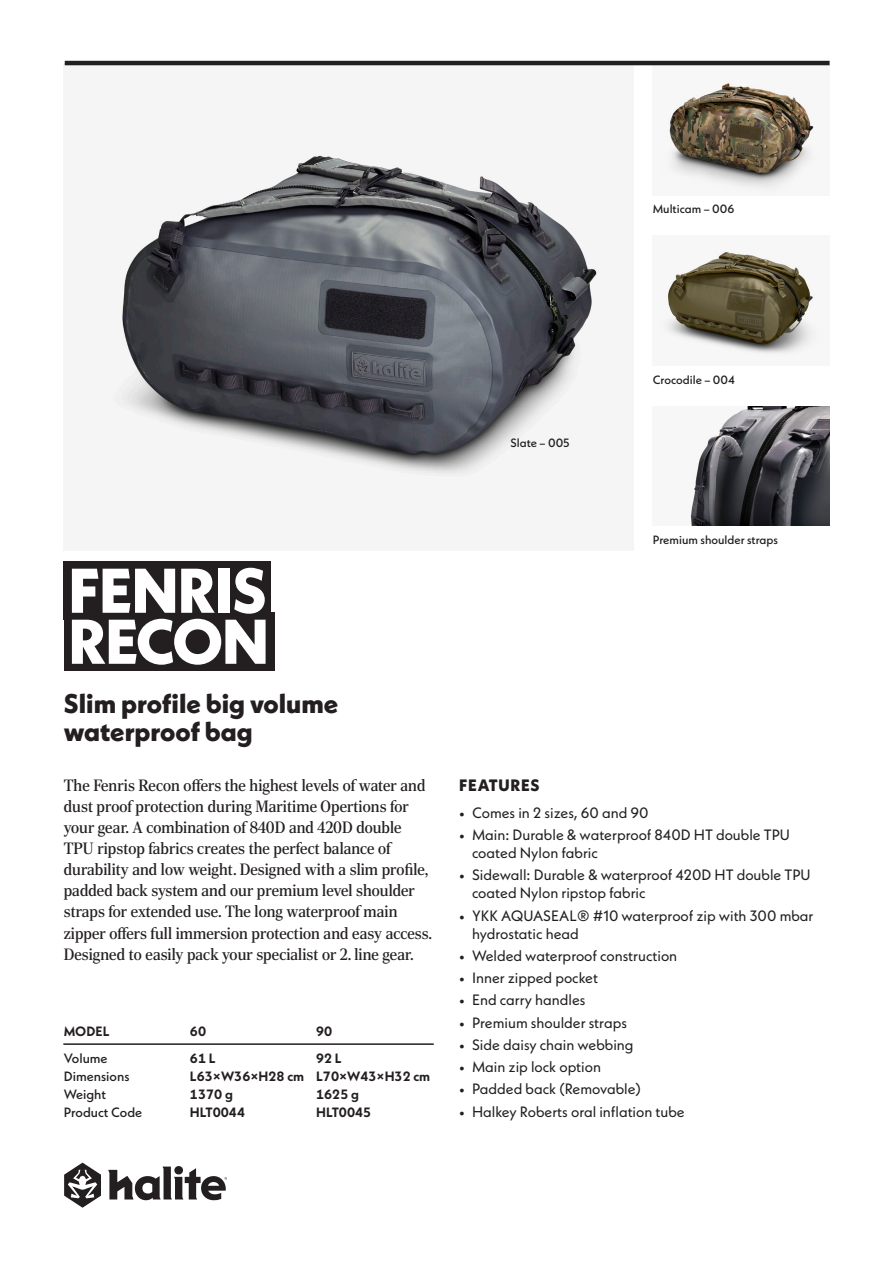
<style>
.page{position:relative;width:893px;height:1263px;background:#fff}
.page>*{position:absolute;margin:0;border:0;box-sizing:border-box;transform-origin:0 0}
.Product_Name_Title{font:800 63px/51px "Neue Kabel";letter-spacing:-.02em;color:#fff}
.Product_Ingress{font:800 27px/28.5px "Neue Kabel";color:#231f20}
.Product_Ingress-2{font:16.5px/21px "Rocky";letter-spacing:.005em;color:#231f20}
.Product_Ingress-3{font:800 16.5px "Neue Kabel";letter-spacing:.04em;color:#231f20}
.t1{font:15px/18px "Neue Kabel";color:#231f20}
.Tech_spec_2{font:700 13.5px "Neue Kabel";color:#231f20}
.Tech_spec_1{font:500 13.5px "Neue Kabel";color:#231f20}
.Tech_spec_1-2{font:700 13.5px "Neue Kabel";color:#231f20}
.Product_Ingress-4{font:500 12px "Neue Kabel";color:#231f20}
</style>
<div class="page">
<img style="left:64px;top:64px;width:570px;height:413px">
<img style="left:663px;top:251px;width:154px;height:104px">
<img style="left:653px;top:65px;width:177px;height:127px">
<img style="left:690px;top:406px;width:139px;height:120px">
<div style="left:64px;top:561px;width:207px;height:59px;background:#231f20"></div>
<div style="left:64px;top:612px;width:210px;height:59px;background:#231f20"></div>
<hr style="left:63px;top:1043px;width:371px;height:2px;background:#231f20">
<hr style="left:65px;top:61px;width:765px;height:4px;background:#231f20">
<svg style="left:64px;top:1162px;width:37px;height:46px"></svg>
<svg style="left:108px;top:1166px;width:119px;height:34px"></svg>
<p class="Product_Ingress-4" style="left:653px;top:201px;width:83px">Multicam – 006</p>
<p class="Product_Name_Title" style="left:68px;top:565px;width:202px">FENRIS<br>RECON</p>
<p class="Product_Ingress" style="left:64px;top:689px;width:276px">Slim profile big volume waterproof bag</p>
<p class="Product_Ingress-4" style="left:510px;top:435px;width:61px">Slate – 005</p>
<p class="Product_Ingress-4" style="left:653px;top:372px;width:84px">Crocodile – 004</p>
<p class="Product_Ingress-4" style="left:653px;top:533px;width:127px">Premium shoulder straps</p>
<p class="Product_Ingress-2" style="left:64px;top:775px;width:370px">The Fenris Recon offers the highest levels of water and dust proof protection during Maritime Opertions for your gear. A combination of 840D and 420D double TPU ripstop fabrics creates the perfect balance of durability and low weight. Designed with a slim profile, padded back system and our premium level shoulder straps for extended use. The long waterproof main zipper offers full immersion protection and easy access.<br>Designed to easily pack your specialist or 2. line gear.</p>
<p class="Product_Ingress-3" style="left:459px;top:775px;width:82px">FEATURES</p>
<p class="t1" style="left:459px;top:803px;width:191px">• Comes in 2 sizes, 60 and 90</p>
<p class="t1" style="left:472px;top:825px;width:320px;text-indent:-13px">• Main: Durable &amp; waterproof 840D HT double TPU coated Nylon fabric</p>
<p class="t1" style="left:472px;top:866px;width:340px;text-indent:-13px">• Sidewall: Durable &amp; waterproof 420D HT double TPU coated Nylon ripstop fabric</p>
<p class="t1" style="left:472px;top:906px;width:343px;text-indent:-13px">• YKK AQUASEAL® #10 waterproof zip with 300 mbar hydrostatic head</p>
<p class="t1" style="left:459px;top:946px;width:220px">• Welded waterproof construction</p>
<p class="t1" style="left:459px;top:969px;width:140px">• Inner zipped pocket</p>
<p class="t1" style="left:459px;top:991px;width:128px">• End carry handles</p>
<p class="t1" style="left:459px;top:1013px;width:169px">• Premium shoulder straps</p>
<p class="t1" style="left:459px;top:1035px;width:176px">• Side daisy chain webbing</p>
<p class="t1" style="left:459px;top:1058px;width:143px">• Main zip lock option</p>
<p class="t1" style="left:459px;top:1080px;width:183px">• Padded back (Removable)</p>
<p class="t1" style="left:459px;top:1102px;width:227px">• Halkey Roberts oral inflation tube</p>
<p class="Tech_spec_1-2" style="left:64px;top:1023px;width:47px">MODEL</p>
<p class="Tech_spec_1" style="left:64px;top:1049px;width:45px">Volume</p>
<p class="Tech_spec_1" style="left:64px;top:1067px;width:67px">Dimensions</p>
<p class="Tech_spec_1" style="left:64px;top:1085px;width:44px">Weight</p>
<p class="Tech_spec_1" style="left:64px;top:1103px;width:80px">Product Code</p>
<p class="Tech_spec_2" style="left:190px;top:1023px;width:18px">60</p>
<p class="Tech_spec_2" style="left:190px;top:1049px;width:27px">61 L</p>
<p class="Tech_spec_2" style="left:190px;top:1067px;width:116px">L63×W36×H28 cm</p>
<p class="Tech_spec_2" style="left:190px;top:1085px;width:44px">1370 g</p>
<p class="Tech_spec_2" style="left:190px;top:1103px;width:57px">HLT0044</p>
<p class="Tech_spec_2" style="left:316px;top:1023px;width:18px">90</p>
<p class="Tech_spec_2" style="left:316px;top:1049px;width:27px">92 L</p>
<p class="Tech_spec_2" style="left:316px;top:1067px;width:116px">L70×W43×H32 cm</p>
<p class="Tech_spec_2" style="left:316px;top:1085px;width:44px">1625 g</p>
<p class="Tech_spec_2" style="left:316px;top:1103px;width:57px">HLT0045</p>
</div>
